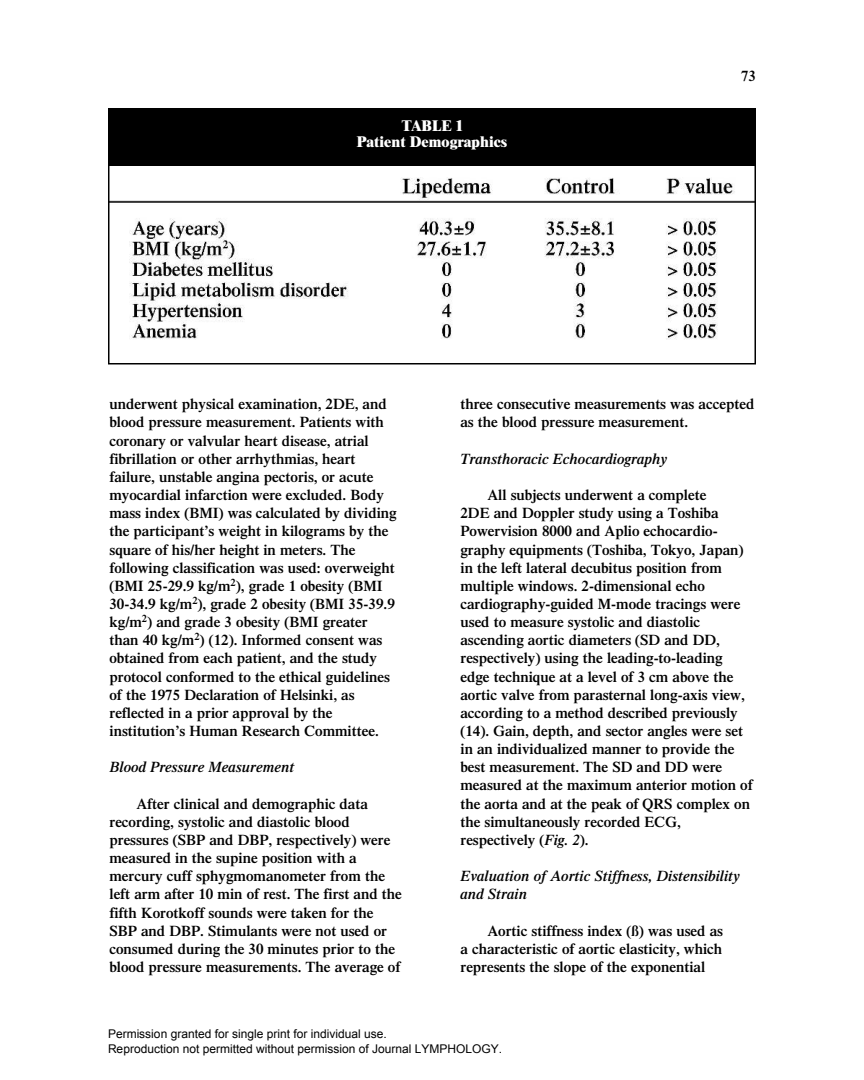
<style>
.page{position:relative;width:864px;height:1080px;background:#fff}
.page>*{position:absolute;margin:0;border:0;box-sizing:border-box;transform-origin:0 0}
.t1{font:600 15px/18.1px "Times";color:#000}
.t2{font:italic 600 15px/18.1px "Times";color:#000}
.t3{font:800 15px/16.5px "Times";color:#fff;text-align:center}
.t4{font:12px/14.4px "Arial";color:#000}
.s1{font-style:italic}
</style>
<div class="page">
<img style="left:111px;top:165px;width:642px;height:175px">
<div style="left:108px;top:108px;width:648px;height:57px;background:#000"></div>
<p class="t3" style="left:357px;top:118px;width:152px">TABLE 1<br>Patient Demographics</p>
<p class="t1" style="left:741px;top:68px;width:16px">73</p>
<p class="t1" style="left:109px;top:397px;width:289px">underwent physical examination, 2DE, and blood pressure measurement. Patients with coronary or valvular heart disease, atrial fibrillation or other arrhythmias, heart failure, unstable angina pectoris, or acute myocardial infarction were excluded. Body mass index (BMI) was calculated by dividing the participant’s weight in kilograms by the square of his/her height in meters. The following classification was used: overweight (BMI 25-29.9 kg/m<sup>2</sup>), grade 1 obesity (BMI 30-34.9 kg/m<sup>2</sup>), grade 2 obesity (BMI 35-39.9 kg/m<sup>2</sup>) and grade 3 obesity (BMI greater than 40 kg/m<sup>2</sup>) (12). Informed consent was obtained from each patient, and the study protocol conformed to the ethical guidelines of the 1975 Declaration of Helsinki, as reflected in a prior approval by the institution’s Human Research Committee.</p>
<p class="t2" style="left:110px;top:759px;width:186px">Blood Pressure Measurement</p>
<p class="t1" style="left:110px;top:796px;width:294px;text-indent:27px">After clinical and demographic data recording, systolic and diastolic blood pressures (SBP and DBP, respectively) were measured in the supine position with a mercury cuff sphygmomanometer from the left arm after 10 min of rest. The first and the fifth Korotkoff sounds were taken for the SBP and DBP. Stimulants were not used or consumed during the 30 minutes prior to the blood pressure measurements. The average of</p>
<p class="t1" style="left:461px;top:397px;width:295px">three consecutive measurements was accepted as the blood pressure measurement.</p>
<p class="t2" style="left:461px;top:451px;width:208px">Transthoracic Echocardiography</p>
<p class="t1" style="left:461px;top:487px;width:294px;text-indent:27px">All subjects underwent a complete<br>2DE and Doppler study using a Toshiba Powervision 8000 and Aplio echocardio&shy;graphy equipments (Toshiba, Tokyo, Japan) in the left lateral decubitus position from multiple windows. 2-dimensional echo cardiography-guided M-mode tracings were used to measure systolic and diastolic ascending aortic diameters (SD and DD, respectively) using the leading-to-leading edge technique at a level of 3 cm above the aortic valve from parasternal long-axis view, according to a method described previously (14). Gain, depth, and sector angles were set in an individualized manner to provide the best measurement. The SD and DD were measured at the maximum anterior motion of the aorta and at the peak of QRS complex on the simultaneously recorded ECG, respectively (<span class="s1">Fig. 2</span>).</p>
<p class="t2" style="left:461px;top:868px;width:281px">Evaluation of Aortic Stiffness, Distensibility and Strain</p>
<p class="t1" style="left:461px;top:923px;width:264px;text-align:justify;text-indent:27px">Aortic stiffness index (ß) was used as a characteristic of aortic elasticity, which represents the slope of the exponential</p>
<p class="t4" style="left:108px;top:1027px;width:396px">Permission granted for single print for individual use.<br>Reproduction not permitted without permission of Journal LYMPHOLOGY.</p>
</div>
